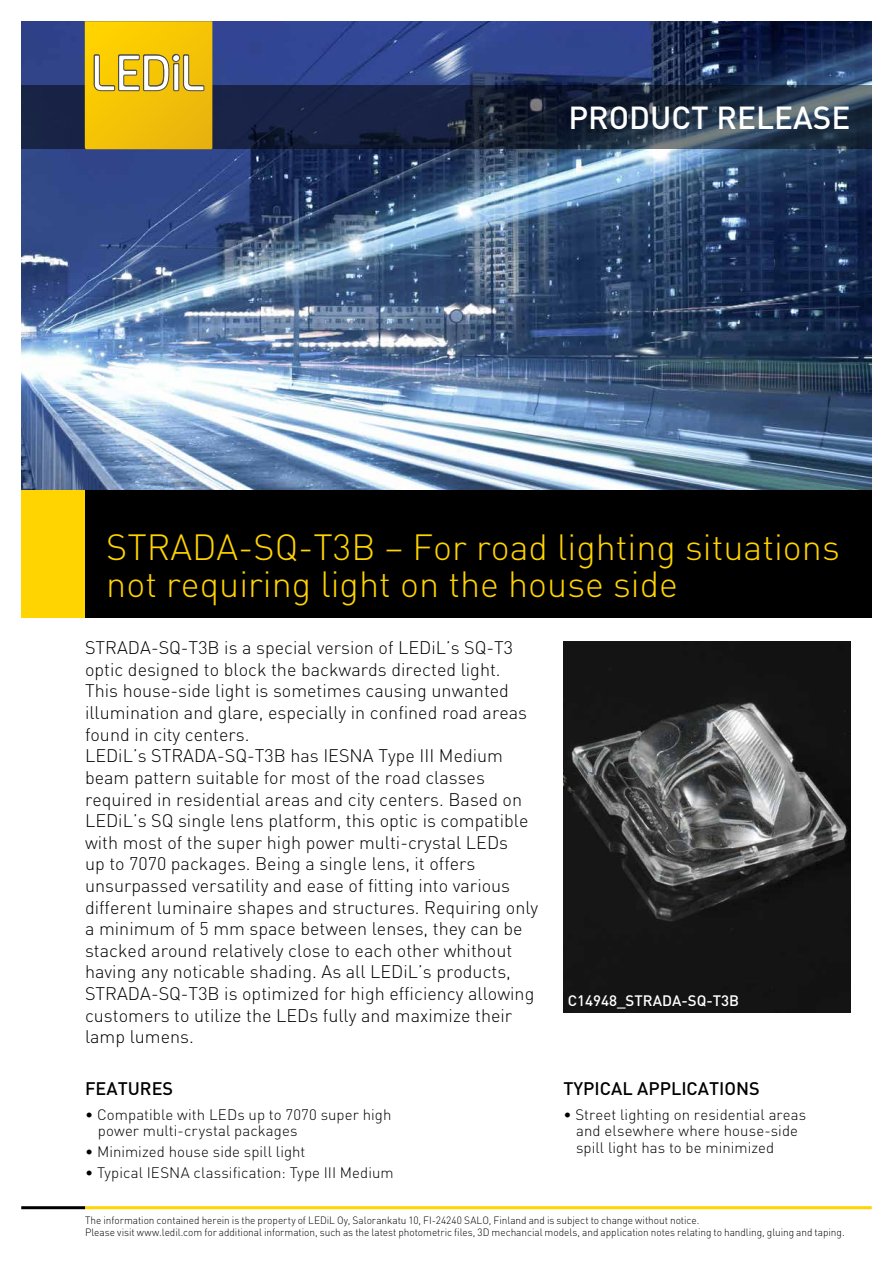
<style>
.page{position:relative;width:893px;height:1263px;background:#fff}
.page>*{position:absolute;margin:0;border:0;box-sizing:border-box;transform-origin:0 0}
.t1{font:300 36px/37.5px "DIN";color:#ffd400}
.t2{font:500 31.5px "DIN";color:#fff}
.t3{font:300 18px/21.6px "DIN";color:#000}
.t4{font:500 18px "DIN";color:#000}
.t5{font:300 15px/16.5px "DIN";letter-spacing:.005em;color:#000}
.t6{font:500 15px "DIN";color:#fff}
.t7{font:300 10.5px/12px "DIN";letter-spacing:-.005em;color:#000;scale:.96 1}
</style>
<div class="page">
<hr style="left:85px;top:1206px;width:787px;height:3px;background:#ffd400">
<hr style="left:21px;top:1206px;width:64px;height:3px;background:#000">
<img style="left:21px;top:21px;width:851px;height:469px">
<div style="left:21px;top:490px;width:851px;height:128px;background:#000"></div>
<div style="left:21px;top:490px;width:64px;height:128px;background:#ffd400"></div>
<svg style="left:21px;top:85px;width:851px;height:64px;background:#1e2a43"></svg>
<img style="left:563px;top:641px;width:287px;height:371px">
<svg style="left:85px;top:21px;width:127px;height:128px;background:#edc21b"></svg>
<h2 class="t2" style="left:568px;top:97px;width:283px">PRODUCT RELEASE</h2>
<h1 class="t1" style="left:106px;top:528px;width:735px">STRADA-SQ-T3B – For road lighting situations not requiring light on the house side</h1>
<p class="t3" style="left:85px;top:637px;width:455px">STRADA-SQ-T3B is a special version of LEDiL’s SQ-T3 optic designed to block the backwards directed light.<br>This house-side light is sometimes causing unwanted illumination and glare, especially in confined road areas found in city centers.<br>LEDiL’s STRADA-SQ-T3B has IESNA Type III Medium beam pattern suitable for most of the road classes required in residential areas and city centers. Based on LEDiL’s SQ single lens platform, this optic is compatible with most of the super high power multi-crystal LEDs<br>up to 7070 packages. Being a single lens, it offers unsurpassed versatility and ease of fitting into various different luminaire shapes and structures. Requiring only a minimum of 5 mm space between lenses, they can be stacked around relatively close to each other whithout having any noticable shading. As all LEDiL’s products, STRADA-SQ-T3B is optimized for high efficiency allowing customers to utilize the LEDs fully and maximize their lamp lumens.</p>
<p class="t6" style="left:568px;top:991px;width:173px">C14948_STRADA-SQ-T3B</p>
<p class="t4" style="left:85px;top:1077px;width:90px">FEATURES</p>
<p class="t5" style="left:98px;top:1106px;width:295px;text-indent:-13px">• Compatible with LEDs up to 7070 super high power multi-crystal packages</p>
<p class="t5" style="left:85px;top:1143px;width:222px">• Minimized house side spill light</p>
<p class="t5" style="left:85px;top:1164px;width:310px">• Typical IESNA classification: Type III Medium</p>
<p class="t4" style="left:563px;top:1077px;width:198px">TYPICAL APPLICATIONS</p>
<p class="t5" style="left:576px;top:1106px;width:232px;text-indent:-13px">• Street lighting on residential areas and elsewhere where house-side spill light has to be minimized</p>
<p class="t7" style="left:85px;top:1214px;width:793px">The information contained herein is the property of LEDiL Oy, Salorankatu 10, FI-24240 SALO, Finland and is subject to change without notice.<br>Please visit www.ledil.com for additional information, such as the latest photometric files, 3D mechancial models, and application notes relating to handling, gluing and taping.</p>
</div>
